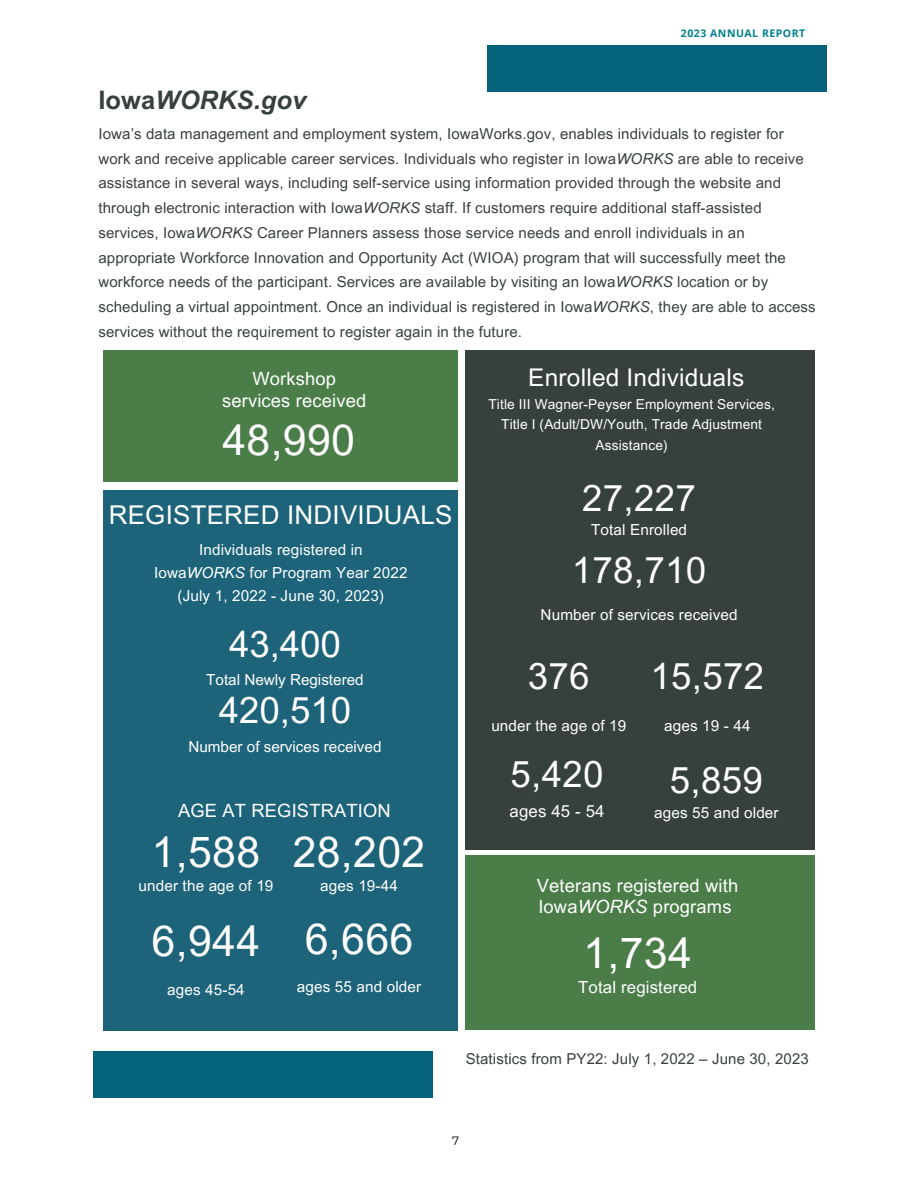
<style>
.page{position:relative;width:918px;height:1188px;background:#fff}
.page>*{position:absolute;margin:0;border:0;box-sizing:border-box;transform-origin:0 0}
.t1{font:42.6px "Arial MT Pro";letter-spacing:.01em;color:#fff}
.t2{font:36.6px "Arial MT Pro";letter-spacing:.01em;color:#fff}
.t3{font:25.95px "Arial MT Pro";letter-spacing:.01em;color:#fff}
.t4{font:italic 700 25.5px "Arial MT Pro";letter-spacing:.005em;color:#37413c}
.t5{font:24.45px "Arial MT Pro";letter-spacing:.01em;color:#fff}
.t6{font:18.3px/21.8px "Arial MT Pro";letter-spacing:.01em;color:#fff;text-align:center}
.t7{font:16.8px "Arial MT Pro";letter-spacing:.01em;color:#fff}
.t8{font:15.3px/22.8px "Arial MT Pro";letter-spacing:.01em;color:#fff;text-align:center}
.t9{font:15px/24.8px "Arial MT Pro";letter-spacing:.01em;color:#37413c}
.t10{font:13.65px/20.5px "Arial MT Pro";letter-spacing:.01em;color:#fff;text-align:center}
.t11{font:12px "Montserrat";color:#000}
.t12{font:700 10.5px "Open Sans";letter-spacing:.05em;color:#00808c}
.s1{font-style:normal}
.s2{font-style:italic}
</style>
<div class="page">
<div style="left:465px;top:856px;width:349px;height:174px;background:#4b7d49"></div>
<div style="left:104px;top:490px;width:354px;height:540px;background:#1d637a"></div>
<div style="left:104px;top:350px;width:354px;height:132px;background:#4b7d49"></div>
<div style="left:465px;top:350px;width:349px;height:500px;background:#37413c"></div>
<div style="left:93px;top:1051px;width:339px;height:47px;background:#04627a"></div>
<div style="left:487px;top:46px;width:339px;height:46px;background:#04627a"></div>
<p class="t4" style="left:98px;top:91px;width:209px"><span class="s1">Iowa</span>WORKS.gov</p>
<p class="t12" style="left:681px;top:26px;width:126px">2023 ANNUAL REPORT</p>
<p class="t9" style="left:98px;top:123px;width:719px">Iowa’s data management and employment system, IowaWorks.gov, enables individuals to register for work and receive applicable career services. Individuals who register in Iowa<span class="s2">WORKS</span> are able to receive assistance in several ways, including self-service using information provided through the website and through electronic interaction with Iowa<span class="s2">WORKS</span> staff. If customers require additional staff-assisted services, Iowa<span class="s2">WORKS</span> Career Planners assess those service needs and enroll individuals in an appropriate Workforce Innovation and Opportunity Act (WIOA) program that will successfully meet the workforce needs of the participant. Services are available by visiting an Iowa<span class="s2">WORKS</span> location or by scheduling a virtual appointment. Once an individual is registered in Iowa<span class="s2">WORKS</span>, they are able to access services without the requirement to register again in the future.</p>
<p class="t6" style="left:222px;top:370px;width:146px">Workshop services received</p>
<p class="t1" style="left:222px;top:424px;width:134px">48,990</p>
<p class="t3" style="left:109px;top:505px;width:345px">REGISTERED INDIVIDUALS</p>
<p class="t8" style="left:154px;top:540px;width:255px">Individuals registered in<br>Iowa<span class="s2">WORKS</span> for Program Year 2022</p>
<p class="t8" style="left:177px;top:586px;width:208px">(July 1, 2022 - June 30, 2023)</p>
<p class="t2" style="left:229px;top:630px;width:113px">43,400</p>
<p class="t8" style="left:206px;top:671px;width:159px">Total Newly Registered</p>
<p class="t2" style="left:219px;top:697px;width:134px">420,510</p>
<p class="t8" style="left:188px;top:737px;width:195px">Number of services received</p>
<p class="t6" style="left:178px;top:802px;width:214px">AGE AT REGISTRATION</p>
<p class="t1" style="left:152px;top:836px;width:110px">1,588</p>
<p class="t8" style="left:139px;top:876px;width:136px">under the age of 19</p>
<p class="t1" style="left:152px;top:925px;width:110px">6,944</p>
<p class="t8" style="left:167px;top:980px;width:79px">ages 45-54</p>
<p class="t1" style="left:293px;top:836px;width:134px">28,202</p>
<p class="t8" style="left:320px;top:876px;width:79px">ages 19-44</p>
<p class="t1" style="left:305px;top:923px;width:110px">6,666</p>
<p class="t8" style="left:297px;top:977px;width:126px">ages 55 and older</p>
<p class="t5" style="left:528px;top:369px;width:218px">Enrolled Individuals</p>
<p class="t10" style="left:488px;top:395px;width:288px">Title III Wagner-Peyser Employment Services,<br>Title I (Adult/DW/Youth, Trade Adjustment<br>Assistance)</p>
<p class="t2" style="left:582px;top:485px;width:115px">27,227</p>
<p class="t8" style="left:591px;top:521px;width:97px">Total Enrolled</p>
<p class="t2" style="left:572px;top:557px;width:136px">178,710</p>
<p class="t8" style="left:541px;top:605px;width:198px">Number of services received</p>
<p class="t2" style="left:528px;top:662px;width:63px">376</p>
<p class="t8" style="left:491px;top:716px;width:136px">under the age of 19</p>
<p class="t2" style="left:510px;top:761px;width:94px">5,420</p>
<p class="t7" style="left:510px;top:805px;width:96px">ages 45 - 54</p>
<p class="t2" style="left:651px;top:662px;width:115px">15,572</p>
<p class="t8" style="left:664px;top:716px;width:88px">ages 19 - 44</p>
<p class="t2" style="left:670px;top:767px;width:94px">5,859</p>
<p class="t8" style="left:654px;top:804px;width:126px">ages 55 and older</p>
<p class="t6" style="left:537px;top:877px;width:203px;text-align:left">Veterans registered with<br>Iowa<span class="s2">WORKS</span> programs</p>
<p class="t1" style="left:583px;top:937px;width:110px">1,734</p>
<p class="t7" style="left:578px;top:981px;width:120px">Total registered</p>
<p class="t9" style="left:466px;top:1048px;width:345px">Statistics from PY22: July 1, 2022 – June 30, 2023</p>
<p class="t11" style="left:452px;top:1133px;width:9px">7</p>
</div>
